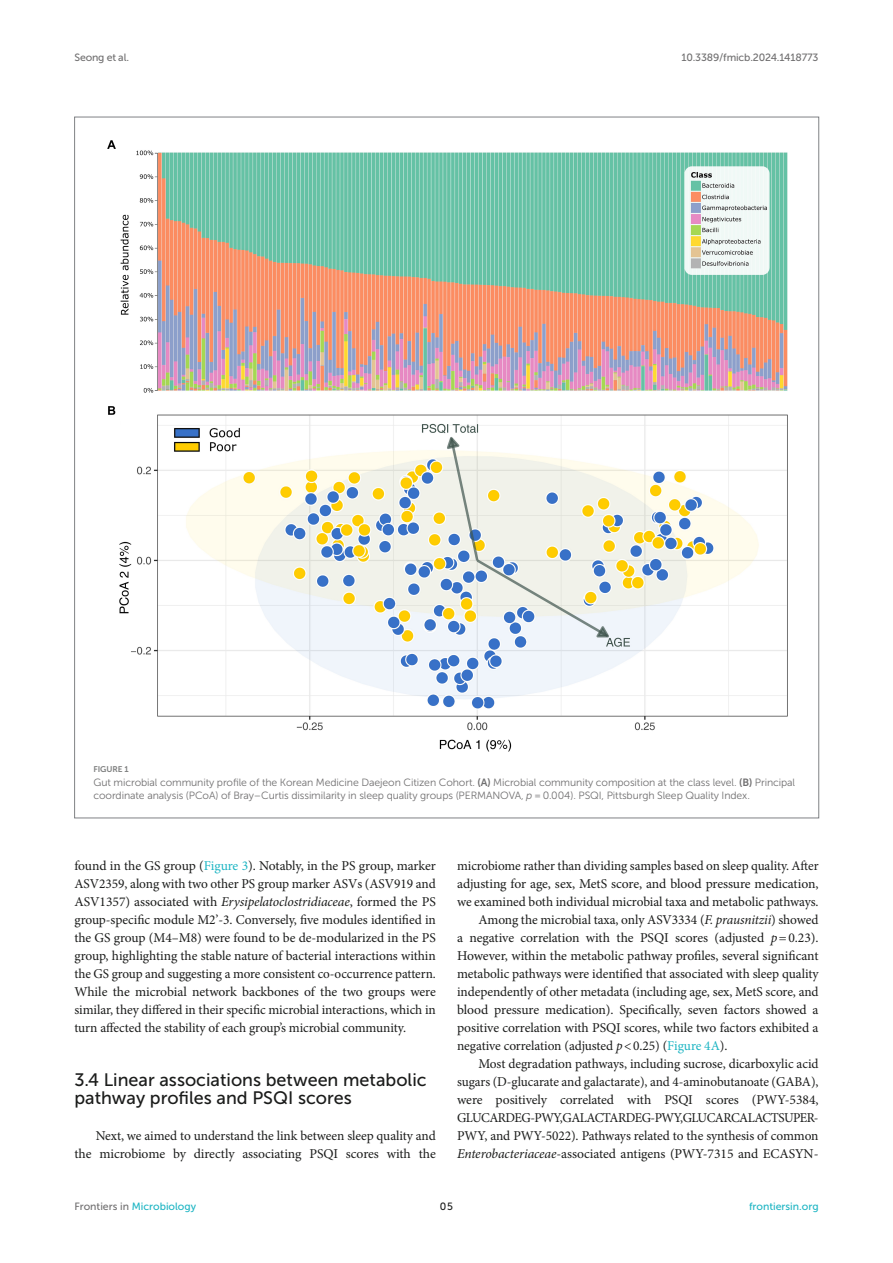
<style>
.page{position:relative;width:893px;height:1263px;background:#fff}
.page>*{position:absolute;margin:0;border:0;box-sizing:border-box;transform-origin:0 0}
.HEAD_2{font:18px/18px "Museo Sans 500";color:#1b1c1b}
.TEXT{font:13.5px/18px "Minion Pro";letter-spacing:-.005em;color:#1b1c1b;text-align:justify}
.TEXT_FLUSH{font:13.5px/18px "Minion Pro";letter-spacing:-.005em;color:#1b1c1b;text-align:right}
.FIG_LEG{font:10.5px/13.5px "Museo Sans 300";letter-spacing:-.01em;color:#706f70}
.t1{font:10.5px "Museo Sans 500";color:#1db5c3}
.t2{font:10.5px "Museo Sans 500";letter-spacing:-.015em;color:#706f70}
.t3{font:10.5px "Museo Sans 500";color:#1b1c1b}
.FIG_HD{font:8.25px "Museo Sans 700";letter-spacing:-.01em;color:#7e7f7f}
.s1{font-family:"Museo Sans 700"}
.s2{font-style:italic}
.s3{color:#1db5c3}
.s4{color:#706f70}
</style>
<div class="page">
<img style="left:107px;top:140px;width:681px;height:612px">
<p class="t2" style="left:74px;top:51px;width:56px">Seong et al.</p>
<p class="t2" style="left:681px;top:51px;width:139px">10.3389/fmicb.2024.1418773</p>
<p class="FIG_HD" style="left:94px;top:764px;width:37px">FIGURE 1</p>
<p class="FIG_LEG" style="left:94px;top:775px;width:703px">Gut microbial community profile of the Korean Medicine Daejeon Citizen Cohort. <span class="s1">(A)</span> Microbial community composition at the class level. <span class="s1">(B)</span> Principal coordinate analysis (PCoA) of Bray–Curtis dissimilarity in sleep quality groups (PERMANOVA, <span class="s2">p</span> = 0.004). PSQI, Pittsburgh Sleep Quality Index.</p>
<p class="TEXT" style="left:74px;top:857px;width:363px">found in the GS group (<span class="s3">Figure 3</span>). Notably, in the PS group, marker ASV2359, along with two other PS group marker ASVs (ASV919 and ASV1357) associated with <span class="s2">Erysipelatoclostridiaceae</span>, formed the PS group-specific module M2’-3. Conversely, five modules identified in the GS group (M4–M8) were found to be de-modularized in the PS group, highlighting the stable nature of bacterial interactions within the GS group and suggesting a more consistent co-occurrence pattern.<br>While the microbial network backbones of the two groups were similar, they differed in their specific microbial interactions, which in turn affected the stability of each group’s microbial community.</p>
<p class="HEAD_2" style="left:74px;top:1071px;width:354px">3.4 Linear associations between metabolic pathway profiles and PSQI scores</p>
<p class="TEXT_FLUSH" style="left:74px;top:1127px;width:363px">Next, we aimed to understand the link between sleep quality and<br>the microbiome by directly associating PSQI scores with the</p>
<p class="TEXT_FLUSH" style="left:457px;top:857px;width:363px;text-align:justify">microbiome rather than dividing samples based on sleep quality. After adjusting for age, sex, MetS score, and blood pressure medication, we examined both individual microbial taxa and metabolic pathways.</p>
<p class="TEXT" style="left:457px;top:911px;width:363px;text-indent:21px">Among the microbial taxa, only ASV3334 (<span class="s2">F. prausnitzii</span>) showed a negative correlation with the PSQI scores (adjusted <span class="s2">p</span>=0.23).<br>However, within the metabolic pathway profiles, several significant metabolic pathways were identified that associated with sleep quality independently of other metadata (including age, sex, MetS score, and blood pressure medication). Specifically, seven factors showed a positive correlation with PSQI scores, while two factors exhibited a negative correlation (adjusted <span class="s2">p</span>&lt;0.25) (<span class="s3">Figure 4A</span>).</p>
<p class="TEXT" style="left:457px;top:1055px;width:363px;text-indent:21px">Most degradation pathways, including sucrose, dicarboxylic acid sugars (D-glucarate and galactarate), and 4-aminobutanoate (GABA), were positively correlated with PSQI scores (PWY-5384, GLUCARDEG-PWY, GALACTARDEG-PWY, GLUCARCALACTSUPER-PWY, and PWY-5022). Pathways related to the synthesis of common <span class="s2">Enterobacteriaceae</span>-associated antigens (PWY-7315 and ECASYN-</p>
<p class="t1" style="left:74px;top:1200px;width:123px"><span class="s4">Frontiers in</span> Microbiology</p>
<p class="t3" style="left:440px;top:1200px;width:14px">05</p>
<p class="t1" style="left:749px;top:1200px;width:71px">frontiersin.org</p>
</div>
